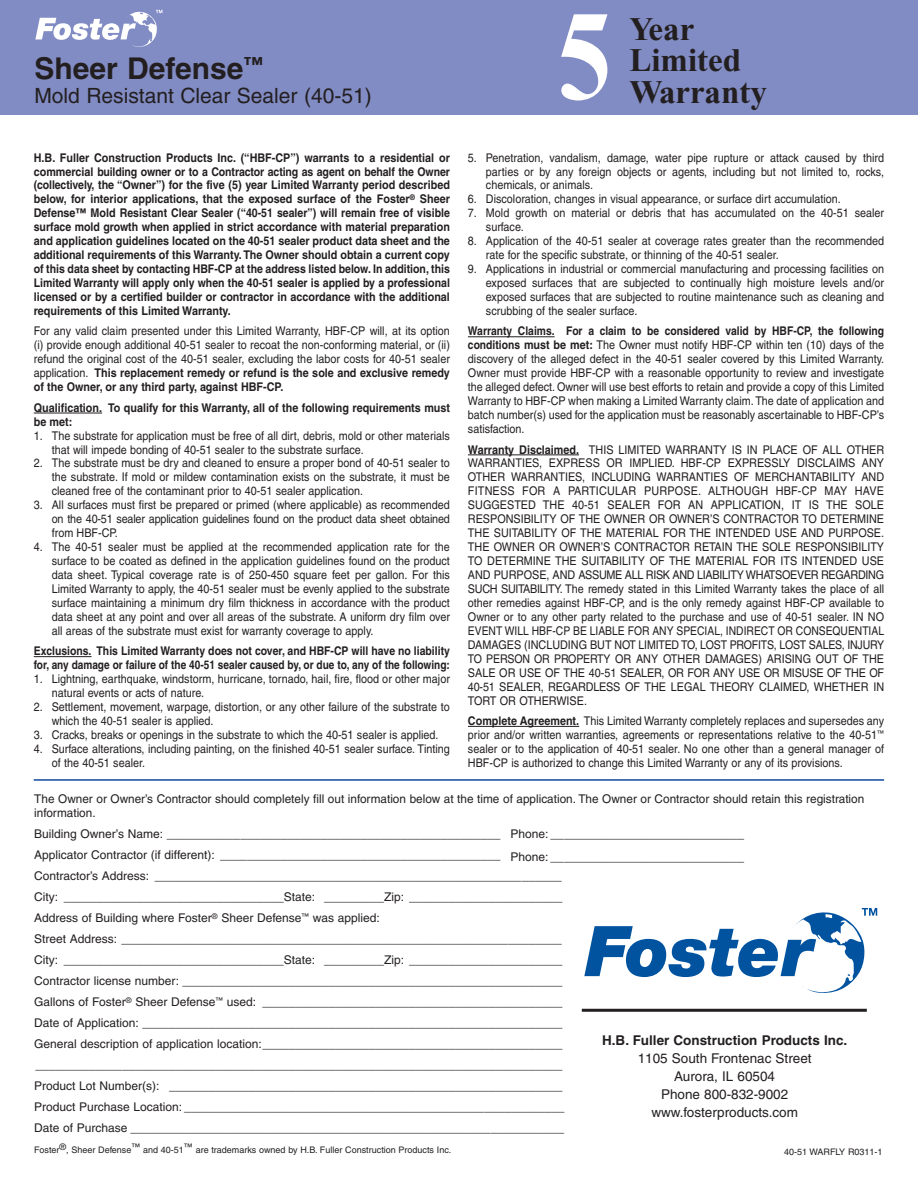
<style>
.page{position:relative;width:918px;height:1188px;background:#fff}
.page>*{position:absolute;margin:0;border:0;box-sizing:border-box;transform-origin:0 0}
.t1{font:700 127.5px "Times";color:#fff;scale:.85 1}
.t2{font:700 33px/31.5px "Times";color:#231f20}
.t3{font:700 30px "Helvetica";color:#231f20}
.t4{font:21px "Helvetica";color:#231f20}
.t5{font:13.5px/18px "Helvetica";color:#231f20;text-align:center}
.t6{font:700 13.5px "Helvetica";color:#231f20}
.t7{font:12px/14px "Helvetica";color:#231f20;text-align:justify;scale:.9 1}
.t8{font:12px/21px "Helvetica";color:#231f20}
.t9{font:700 12px/14px "Helvetica";color:#231f20;text-align:justify;scale:.9 1}
.t10{font:700 12px/14px "Helvetica";color:#231f20;scale:.87 1}
.t11{font:9px "Helvetica";color:#231f20}
.s1{font-weight:700}
.s2{font-style:italic}
</style>
<div class="page">
<div style="left:0;top:0;width:918px;height:115px;background:#828cc4"></div>
<svg style="left:584px;top:908px;width:293px;height:85px"></svg>
<hr style="left:582px;top:1009px;width:285px;height:3px;background:#231f20">
<svg style="left:35px;top:10px;width:127px;height:37px"></svg>
<hr style="left:34px;top:413px;width:68px;height:1px;background:#231f20">
<hr style="left:34px;top:656px;width:58px;height:1px;background:#231f20">
<hr style="left:468px;top:336px;width:87px;height:1px;background:#231f20">
<hr style="left:468px;top:455px;width:111px;height:1px;background:#231f20">
<hr style="left:468px;top:726px;width:111px;height:1px;background:#231f20">
<hr style="left:34px;top:779px;width:850px;height:2px;background:#0f499d">
<h3 class="t3" style="left:34px;top:57px;width:230px">Sheer Defense<sup>™</sup></h3>
<h3 class="t4" style="left:34px;top:87px;width:339px">Mold Resistant Clear Sealer (40-51)</h3>
<p class="t9" style="left:34px;top:152px;width:464px">H.B. Fuller Construction Products Inc. (“HBF-CP”) warrants to a residential or commercial building owner or to a Contractor acting as agent on behalf the Owner (collectively, the “Owner”) for the five (5) year Limited Warranty period described below, for interior applications, that the exposed surface of the Foster<sup>®</sup> Sheer Defense™ Mold Resistant Clear Sealer (“40-51 sealer”) will remain free of visible surface mold growth when applied in strict accordance with material preparation and application guidelines located on the 40-51 sealer product data sheet and the additional requirements of this Warranty.The Owner should obtain a current copy of this data sheet by contacting HBF-CP at the address listed below. In addition, this Limited Warranty will apply only when the 40-51 sealer is applied by a professional licensed or by a certified builder or contractor in accordance with the additional requirements of this Limited Warranty.</p>
<p class="t7" style="left:34px;top:325px;width:464px">For any valid claim presented under this Limited Warranty, HBF-CP will, at its option (i) provide enough additional 40-51 sealer to recoat the non-conforming material, or (ii) refund the original cost of the 40-51 sealer, excluding the labor costs for 40-51 sealer application. <span class="s1">This replacement remedy or refund is the sole and exclusive remedy of the Owner, or any third party, against HBF-CP.</span></p>
<p class="t9" style="left:34px;top:402px;width:464px">Qualification. To qualify for this Warranty, all of the following requirements must be met:</p>
<p class="t7" style="left:52px;top:430px;width:444px;text-indent:-18px">1. The substrate for application must be free of all dirt, debris, mold or other materials that will impede bonding of 40-51 sealer to the substrate surface.</p>
<p class="t7" style="left:52px;top:457px;width:444px;text-indent:-18px">2. The substrate must be dry and cleaned to ensure a proper bond of 40-51 sealer to the substrate. If mold or mildew contamination exists on the substrate, it must be cleaned free of the contaminant prior to 40-51 sealer application.</p>
<p class="t7" style="left:52px;top:499px;width:444px;text-indent:-18px">3. All surfaces must first be prepared or primed (where applicable) as recommended on the 40-51 sealer application guidelines found on the product data sheet obtained from HBF-CP.</p>
<p class="t7" style="left:52px;top:541px;width:444px;text-indent:-18px">4. The 40-51 sealer must be applied at the recommended application rate for the surface to be coated as defined in the application guidelines found on the product data sheet. Typical coverage rate is of 250-450 square feet per gallon. For this Limited Warranty to apply, the 40-51 sealer must be evenly applied to the substrate surface maintaining a minimum dry film thickness in accordance with the product data sheet at any point and over all areas of the substrate. A uniform dry film over all areas of the substrate must exist for warranty coverage to apply.</p>
<p class="t10" style="left:34px;top:645px;width:480px">Exclusions. This Limited Warranty does not cover, and HBF-CP will have no liability for, any damage or failure of the 40-51 sealer caused by, or due to, any of the following:</p>
<p class="t7" style="left:52px;top:673px;width:444px;text-indent:-18px">1. Lightning, earthquake, windstorm, hurricane, tornado, hail, fire, flood or other major natural events or acts of nature.</p>
<p class="t7" style="left:52px;top:701px;width:444px;text-indent:-18px">2. Settlement, movement, warpage, distortion, or any other failure of the substrate to which the 40-51 sealer is applied.</p>
<p class="t7" style="left:34px;top:729px;width:451px">3. Cracks, breaks or openings in the substrate to which the 40-51 sealer is applied.</p>
<p class="t7" style="left:52px;top:743px;width:444px;text-indent:-18px">4. Surface alterations, including painting, on the finished 40-51 sealer surface. Tinting of the 40-51 sealer.</p>
<h1 class="t1" style="left:557px;top:14px;width:65px">5</h1>
<h2 class="t2" style="left:629px;top:16px;width:139px">Year<br>Limited<br>Warranty</h2>
<p class="t7" style="left:486px;top:152px;width:444px;text-indent:-18px">5. Penetration, vandalism, damage, water pipe rupture or attack caused by third parties or by any foreign objects or agents, including but not limited to, rocks, chemicals, or animals.</p>
<p class="t7" style="left:468px;top:193px;width:416px">6. Discoloration, changes in visual appearance, or surface dirt accumulation.</p>
<p class="t7" style="left:486px;top:207px;width:444px;text-indent:-18px">7. Mold growth on material or debris that has accumulated on the 40-51 sealer surface.</p>
<p class="t7" style="left:486px;top:235px;width:444px;text-indent:-18px">8. Application of the 40-51 sealer at coverage rates greater than the recommended rate for the specific substrate, or thinning of the 40-51 sealer.</p>
<p class="t7" style="left:486px;top:263px;width:444px;text-indent:-18px">9. Applications in industrial or commercial manufacturing and processing facilities on exposed surfaces that are subjected to continually high moisture levels and/or exposed surfaces that are subjected to routine maintenance such as cleaning and scrubbing of the sealer surface.</p>
<p class="t7" style="left:468px;top:325px;width:464px"><span class="s1">Warranty Claims. For a claim to be considered valid by HBF-CP, the following conditions must be met:</span> The Owner must notify HBF-CP within ten (10) days of the discovery of the alleged defect in the 40-51 sealer covered by this Limited Warranty.<br>Owner must provide HBF-CP with a reasonable opportunity to review and investigate the alleged defect. Owner will use best efforts to retain and provide a copy of this Limited Warranty to HBF-CP when making a Limited Warranty claim.The date of application and batch number(s) used for the application must be reasonably ascertainable to HBF-CP’s satisfaction.</p>
<p class="t7" style="left:468px;top:443px;width:464px"><span class="s1">Warranty Disclaimed.</span> THIS LIMITED WARRANTY IS IN PLACE OF ALL OTHER WARRANTIES, EXPRESS OR IMPLIED. HBF-CP EXPRESSLY DISCLAIMS ANY OTHER WARRANTIES, INCLUDING WARRANTIES OF MERCHANTABILITY AND FITNESS FOR A PARTICULAR PURPOSE. ALTHOUGH HBF-CP MAY HAVE SUGGESTED THE 40-51 SEALER FOR AN APPLICATION, IT IS THE SOLE RESPONSIBILITY OF THE OWNER OR OWNER’S CONTRACTOR TO DETERMINE THE SUITABILITY OF THE MATERIAL FOR THE INTENDED USE AND PURPOSE.<br>THE OWNER OR OWNER’S CONTRACTOR RETAIN THE SOLE RESPONSIBILITY TO DETERMINE THE SUITABILITY OF THE MATERIAL FOR ITS INTENDED USE AND PURPOSE, AND ASSUME ALL RISK AND LIABILITY WHATSOEVER REGARDING SUCH SUITABILITY. The remedy stated in this Limited Warranty takes the place of all other remedies against HBF-CP, and is the only remedy against HBF-CP available to Owner or to any other party related to the purchase and use of 40-51 sealer. IN NO EVENT WILL HBF-CP BE LIABLE FOR ANY SPECIAL, INDIRECT OR CONSEQUENTIAL DAMAGES (INCLUDING BUT NOT LIMITED TO, LOST PROFITS, LOST SALES, INJURY TO PERSON OR PROPERTY OR ANY OTHER DAMAGES) ARISING OUT OF THE SALE OR USE OF THE 40-51 SEALER, OR FOR ANY USE OR MISUSE OF THE OF 40-51 SEALER, REGARDLESS OF THE LEGAL THEORY CLAIMED, WHETHER IN TORT OR OTHERWISE.</p>
<p class="t7" style="left:468px;top:715px;width:464px"><span class="s1">Complete Agreement.</span> This Limited Warranty completely replaces and supersedes any prior and/or written warranties, agreements or representations relative to the 40-51<sup>™ </sup>sealer or to the application of 40-51 sealer. No one other than a general manager of HBF-CP is authorized to change this Limited Warranty or any of its provisions.</p>
<p class="t8" style="left:34px;top:793px;width:832px;line-height:14.4px">The Owner or Owner’s Contractor should completely fill out information below at the time of application. The Owner or Contractor should retain this registration information.</p>
<p class="t8" style="left:34px;top:825px;width:532px">Building Owner’s Name: __________________________________________________<br>Applicator Contractor (if different): __________________________________________ Contractor’s Address: _____________________________________________________________ City: _________________________________State: _________Zip: _______________________ Address of Building where Foster<sup>®</sup> Sheer Defense<sup>™</sup> was applied:<br>Street Address: __________________________________________________________________ City: _________________________________State: _________Zip: _______________________ Contractor license number: _________________________________________________________ Gallons of Foster<sup>®</sup> Sheer Defense<sup>™</sup> used: _____________________________________________ Date of Application: _______________________________________________________________ General description of application location:_____________________________________________ _______________________________________________________________________________ Product Lot Number(s): ___________________________________________________________ Product Purchase Location: _________________________________________________________ Date of Purchase <span class="s2">_________________________________________________________________</span></p>
<p class="t11" style="left:34px;top:1147px;width:419px">Foster®, Sheer Defense™ and 40-51™ are trademarks owned by H.B. Fuller Construction Products Inc.</p>
<p class="t8" style="left:511px;top:824px;width:235px;line-height:22.5px">Phone: _____________________________<br>Phone: _____________________________</p>
<p class="t6" style="left:602px;top:1035px;width:247px">H.B. Fuller Construction Products Inc.</p>
<p class="t5" style="left:638px;top:1051px;width:175px">1105 South Frontenac Street<br>Aurora, IL 60504<br>Phone 800-832-9002 www.fosterproducts.com</p>
<p class="t11" style="left:784px;top:1149px;width:100px">40-51 WARFLY R0311-1</p>
</div>
